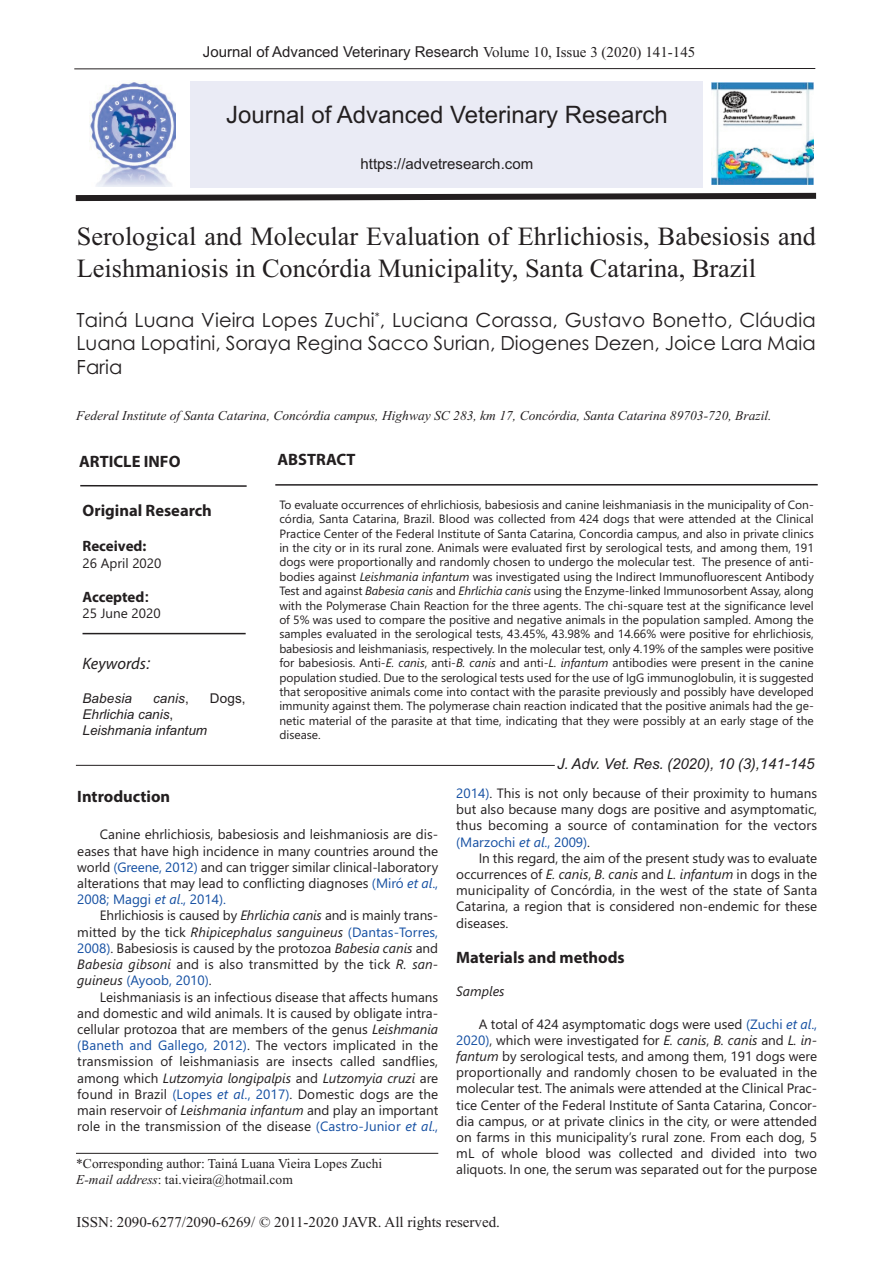
<style>
.page{position:relative;width:893px;height:1263px;background:#fff}
.page>*{position:absolute;margin:0;border:0;box-sizing:border-box;transform-origin:0 0}
.t1{font:26.25px/31.5px "Times New Roman";color:#231f20}
.t2{font:24px "Arial";color:#231f20}
.t3{font:19.5px/23.4px "Century Gothic";color:#231f20;text-align:justify}
.t4{font:700 16.5px "Myriad Pro";color:#231f20}
.t5{font:italic 16.5px "Myriad Pro";color:#231f20}
.t6{font:15px "Arial";color:#231f20}
.t7{font:15px "Times New Roman";color:#231f20}
.t8{font:italic 15px "Arial";letter-spacing:-.005em;color:#231f20}
.t9{font:700 15px "Myriad Pro";color:#231f20}
.t10{font:13.5px/16.2px "Segoe UI";color:#231f20;text-align:justify}
.t11{font:italic 13.5px "Times New Roman";color:#231f20}
.t12{font:13.5px/16.2px "Times New Roman";color:#231f20}
.t13{font:italic 13.5px/16.2px "Arial";color:#231f20}
.t14{font:italic 13.5px "Segoe UI";color:#231f20}
.t15{font:13.5px "Arial";color:#231f20}
.t16{font:12px/14.4px "Segoe UI";color:#231f20;text-align:justify}
.s1{font-family:"Times New Roman"}
.s2{font-family:"Arial"}
.s3{font-style:normal}
.s4{font-style:italic}
.s5{color:#144fa2}
.s6{font-style:italic;color:#144fa2}
</style>
<div class="page">
<div style="left:191px;top:81px;width:512px;height:107px;background:#eaebf5"></div>
<hr style="left:76px;top:1153px;width:362px;height:1px;background:#231f20">
<hr style="left:74px;top:68px;width:741px;height:1px;background:#231f20">
<hr style="left:76px;top:765px;width:479px;height:1px;background:#231f20">
<img style="left:89px;top:82px;width:87px;height:105px">
<img style="left:711px;top:82px;width:103px;height:103px">
<svg style="left:75px;top:192px;width:742px;height:10px"></svg>
<hr style="left:275px;top:484px;width:543px;height:2px;background:#231f20">
<hr style="left:80px;top:485px;width:167px;height:2px;background:#231f20">
<hr style="left:83px;top:633px;width:163px;height:1px;background:#231f20">
<p class="t6" style="left:203px;top:43px;width:494px">Journal of Advanced Veterinary Research <span class="s1">Volume 10, Issue 3 (2020) 141-145</span></p>
<h2 class="t2" style="left:226px;top:101px;width:443px">Journal of Advanced Veterinary Research</h2>
<p class="t6" style="left:361px;top:155px;width:174px">https://advetresearch.com</p>
<h1 class="t1" style="left:77px;top:220px;width:741px">Serological and Molecular Evaluation of Ehrlichiosis, Babesiosis and<br>Leishmaniosis in Concórdia Municipality, Santa Catarina, Brazil</h1>
<h3 class="t3" style="left:77px;top:309px;width:741px">Tainá Luana Vieira Lopes Zuchi<sup>*</sup>, Luciana Corassa, Gustavo Bonetto, Cláudia Luana Lopatini, Soraya Regina Sacco Surian, Diogenes Dezen, Joice Lara Maia Faria</h3>
<p class="t11" style="left:76px;top:407px;width:697px">Federal Institute of Santa Catarina, Concórdia campus, Highway SC 283, km 17, Concórdia, Santa Catarina 89703-720, Brazil.</p>
<p class="t4" style="left:277px;top:453px;width:80px">ABSTRACT</p>
<p class="t4" style="left:79px;top:455px;width:103px">ARTICLE INFO</p>
<p class="t4" style="left:83px;top:505px;width:131px">Original Research</p>
<p class="t9" style="left:83px;top:540px;width:65px">Received:</p>
<p class="t10" style="left:83px;top:555px;width:80px">26 April 2020</p>
<p class="t9" style="left:83px;top:591px;width:69px">Accepted<span class="s2">:</span></p>
<p class="t10" style="left:83px;top:605px;width:80px">25 June 2020</p>
<p class="t5" style="left:83px;top:658px;width:70px">Keywords<span class="s2">:</span></p>
<p class="t13" style="left:83px;top:690px;width:51px">Babesia</p>
<p class="t13" style="left:153px;top:690px;width:37px">canis<span class="s3">,</span></p>
<p class="t15" style="left:210px;top:690px;width:37px">Dogs,</p>
<p class="t13" style="left:83px;top:706px;width:126px">Ehrlichia canis<span class="s3">,<br></span>Leishmania infantum</p>
<p class="t16" style="left:279px;top:497px;width:536px">To evaluate occurrences of ehrlichiosis, babesiosis and canine leishmaniasis in the municipality of Con&shy;córdia, Santa Catarina, Brazil. Blood was collected from 424 dogs that were attended at the Clinical Practice Center of the Federal Institute of Santa Catarina, Concordia campus, and also in private clinics in the city or in its rural zone. Animals were evaluated first by serological tests, and among them, 191 dogs were proportionally and randomly chosen to undergo the molecular test. The presence of anti&shy;bodies against <span class="s4">Leishmania infantum</span> was investigated using the Indirect Immunofluorescent Antibody Test and against <span class="s4">Babesia canis</span> and <span class="s4">Ehrlichia canis</span> using the Enzyme-linked Immunosorbent Assay, along with the Polymerase Chain Reaction for the three agents. The chi-square test at the significance level of 5% was used to compare the positive and negative animals in the population sampled. Among the samples evaluated in the serological tests, 43.45%, 43.98% and 14.66% were positive for ehrlichiosis, babesiosis and leishmaniasis, respectively. In the molecular test, only 4.19% of the samples were positive for babesiosis. Anti-<span class="s4">E. canis</span>, anti-<span class="s4">B. canis</span> and anti-<span class="s4">L. infantum</span> antibodies were present in the canine population studied. Due to the serological tests used for the use of IgG immunoglobulin, it is suggested that seropositive animals come into contact with the parasite previously and possibly have developed immunity against them. The polymerase chain reaction indicated that the positive animals had the ge&shy;netic material of the parasite at that time, indicating that they were possibly at an early stage of the disease.</p>
<p class="t4" style="left:77px;top:791px;width:95px">Introduction</p>
<p class="t10" style="left:77px;top:827px;width:362px;text-indent:22px">Canine ehrlichiosis, babesiosis and leishmaniosis are dis&shy;eases that have high incidence in many countries around the world <span class="s5">(Greene, 2012)</span> and can trigger similar clinical-laboratory alterations that may lead to conflicting diagnoses <span class="s5">(Miró</span> <span class="s6">et al</span><span class="s5">., 2008; Maggi</span> <span class="s6">et al</span><span class="s5">., 2014).</span></p>
<p class="t10" style="left:77px;top:908px;width:362px;text-indent:23px">Ehrlichiosis is caused by <span class="s4">Ehrlichia canis</span> and is mainly trans&shy;mitted by the tick <span class="s4">Rhipicephalus sanguineus</span> <span class="s5">(Dantas-Torres, 2008)</span>. Babesiosis is caused by the protozoa <span class="s4">Babesia canis</span> and <span class="s4">Babesia gibsoni</span> and is also transmitted by the tick <span class="s4">R. san&shy;guineus</span> <span class="s5">(Ayoob, 2010)</span>.</p>
<p class="t10" style="left:77px;top:989px;width:362px;text-indent:22px">Leishmaniasis is an infectious disease that affects humans and domestic and wild animals. It is caused by obligate intra&shy;cellular protozoa that are members of the genus <span class="s4">Leishmania </span><span class="s5">(Baneth and Gallego, 2012)</span>. The vectors implicated in the transmission of leishmaniasis are insects called sandflies, among which <span class="s4">Lutzomyia longipalpis</span> and <span class="s4">Lutzomyia cruzi</span> are found in Brazil <span class="s5">(Lopes</span> <span class="s6">et al</span><span class="s5">., 2017)</span>. Domestic dogs are the main reservoir of <span class="s4">Leishmania infantum</span> and play an important role in the transmission of the disease <span class="s5">(Castro-Junior</span> <span class="s6">et al</span><span class="s5">.,</span></p>
<p class="t12" style="left:76px;top:1155px;width:307px">*Corresponding author: Tainá Luana Vieira Lopes Zuchi<br><span class="s4">E-mail address</span>: tai.vieira@hotmail.com</p>
<p class="t8" style="left:557px;top:755px;width:259px">J. Adv. Vet. Res. (2020), 10 (3),141-145</p>
<p class="t10" style="left:456px;top:785px;width:362px"><span class="s5">2014)</span>. This is not only because of their proximity to humans but also because many dogs are positive and asymptomatic, thus becoming a source of contamination for the vectors <span class="s5">(Marzochi</span> <span class="s6">et al</span><span class="s5">., 2009)</span>.</p>
<p class="t10" style="left:456px;top:850px;width:362px;text-indent:22px">In this regard, the aim of the present study was to evaluate occurrences of <span class="s4">E. canis</span>, <span class="s4">B. canis</span> and <span class="s4">L. infantum</span> in dogs in the municipality of Concórdia, in the west of the state of Santa Catarina, a region that is considered non-endemic for these diseases.</p>
<p class="t4" style="left:456px;top:951px;width:170px">Materials and methods</p>
<p class="t14" style="left:456px;top:983px;width:50px">Samples</p>
<p class="t10" style="left:456px;top:1016px;width:363px;text-indent:22px">A total of 424 asymptomatic dogs were used <span class="s5">(Zuchi</span> <span class="s6">et al</span><span class="s5">., 2020)</span>, which were investigated for <span class="s4">E. canis</span>, <span class="s4">B. canis</span> and <span class="s4">L. in&shy;fantum</span> by serological tests, and among them, 191 dogs were proportionally and randomly chosen to be evaluated in the molecular test. The animals were attended at the Clinical Prac&shy;tice Center of the Federal Institute of Santa Catarina, Concor&shy;dia campus, or at private clinics in the city, or were attended on farms in this municipality’s rural zone. From each dog, 5 mL of whole blood was collected and divided into two aliquots. In one, the serum was separated out for the purpose</p>
<p class="t7" style="left:77px;top:1213px;width:425px">ISSN: 2090-6277/2090-6269/ © 2011-2020 JAVR. All rights reserved.</p>
</div>
